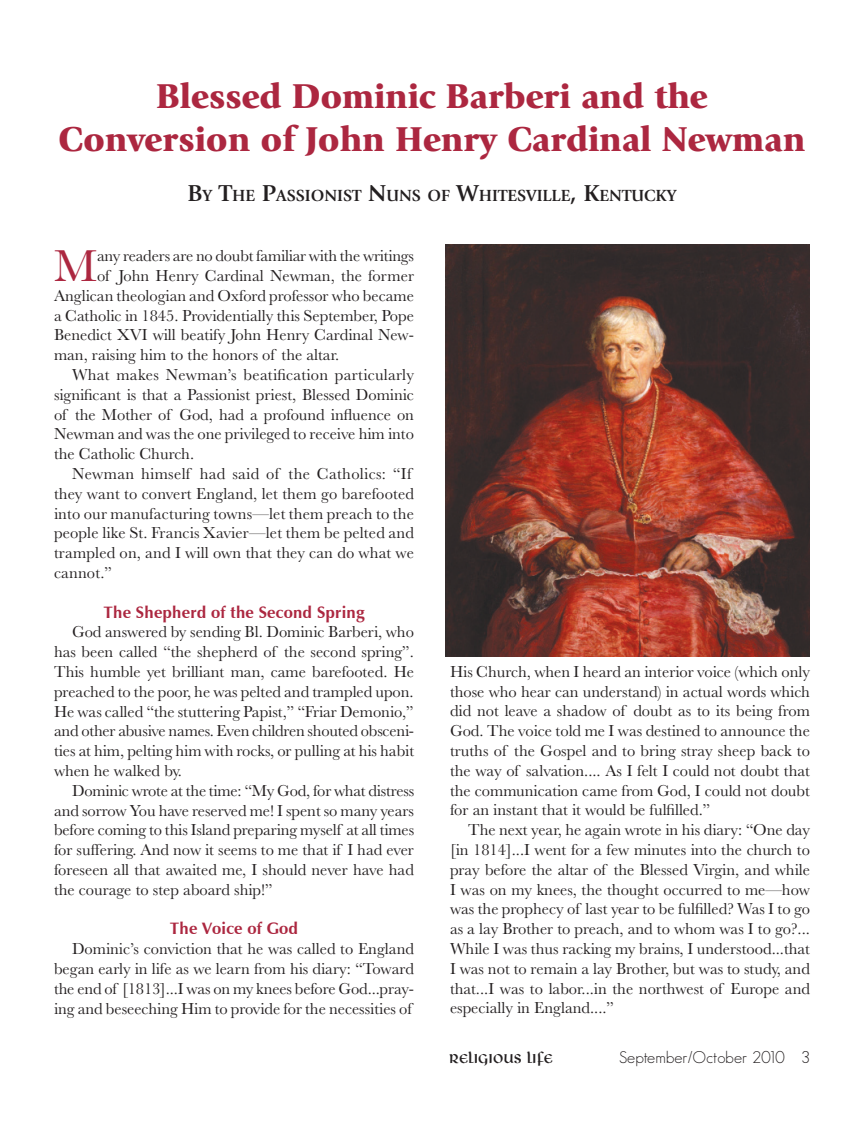
<style>
.page{position:relative;width:864px;height:1134px;background:#fff}
.page>*{position:absolute;margin:0;border:0;box-sizing:border-box;transform-origin:0 0}
.P_body{font:46.35px "Baskerville";color:#ac2740}
.P_headline{font:900 36px/43.2px "Giovanni";letter-spacing:-.005em;color:#ac2740;text-align:center}
.t1{font:18px "Libra BT";color:#231f20}
.P_author{font:700 16.8px "Giovanni";color:#231f20}
.P_body-2{font:16.5px/19.8px "Baskerville";color:#231f20;text-align:justify}
.P_Subhead{font:700 16.5px "Zapf Humanist 601 BT";letter-spacing:.01em;color:#ac2740}
.t2{font:16.5px "Sans Serif FLF";color:#231f20}
.s1{font-size:24px}
</style>
<div class="page">
<img style="left:446px;top:245px;width:364px;height:412px">
<p class="P_headline" style="left:59px;top:74px;width:748px">Blessed Dominic Barberi and the<br>Conversion of John Henry Cardinal Newman</p>
<p class="P_author" style="left:187px;top:186px;width:491px"><span class="s1">B</span>Y <span class="s1">T</span>HE <span class="s1">P</span>ASSIONIST <span class="s1">N</span>UNS OF <span class="s1">W</span>HITESVILLE<span class="s1">, K</span>ENTUCKY</p>
<p class="P_body" style="left:54px;top:239px;width:45px">M</p>
<p class="P_body-2" style="left:97px;top:246px;width:318px">any readers are no doubt familiar with the writings</p>
<p class="P_body-2" style="left:97px;top:266px;width:319px">of John Henry Cardinal Newman, the former</p>
<p class="P_body-2" style="left:54px;top:286px;width:361px">Anglican theologian and Oxford professor who became</p>
<p class="P_body-2" style="left:54px;top:305px;width:362px">a Catholic in 1845. Providentially this September, Pope</p>
<p class="P_body-2" style="left:54px;top:325px;width:362px">Benedict XVI will beatify John Henry Cardinal New-</p>
<p class="P_body-2" style="left:54px;top:345px;width:287px">man, raising him to the honors of the altar.</p>
<p class="P_body-2" style="left:54px;top:365px;width:362px;text-indent:18px">What makes Newman’s beatification particularly significant is that a Passionist priest, Blessed Dominic of the Mother of God, had a profound influence on Newman and was the one privileged to receive him into the Catholic Church.</p>
<p class="P_body-2" style="left:54px;top:464px;width:362px;text-align:left;text-indent:18px">Newman himself had said of the Catholics: “If they want to convert England, let them go barefooted into our manufacturing towns—let them preach to the people like St. Francis Xavier—let them be pelted and trampled on, and I will own that they can do what we cannot.”</p>
<p class="P_Subhead" style="left:104px;top:602px;width:262px">The Shepherd of the Second Spring</p>
<p class="P_body-2" style="left:54px;top:622px;width:362px;text-indent:18px">God answered by sending Bl. Dominic Barberi, who has been called “the shepherd of the second spring”.<br>This humble yet brilliant man, came barefooted. He preached to the poor, he was pelted and trampled upon.<br>He was called “the stuttering Papist,” “Friar Demonio,” and other abusive names. Even children shouted obsceni&shy;ties at him, pelting him with rocks, or pulling at his habit when he walked by.</p>
<p class="P_body-2" style="left:54px;top:781px;width:362px;text-indent:18px">Dominic wrote at the time: “My God, for what distress and sorrow You have reserved me! I spent so many years before coming to this Island preparing myself at all times for suffering. And now it seems to me that if I had ever foreseen all that awaited me, I should never have had the courage to step aboard ship!”</p>
<p class="P_Subhead" style="left:170px;top:919px;width:130px">The Voice of God</p>
<p class="P_body-2" style="left:54px;top:939px;width:362px;text-indent:18px">Dominic’s conviction that he was called to England began early in life as we learn from his diary: “Toward the end of [1813]...I was on my knees before God...pray&shy;ing and beseeching Him to provide for the necessities of</p>
<p class="P_body-2" style="left:450px;top:662px;width:362px">His Church, when I heard an interior voice (which only those who hear can understand) in actual words which did not leave a shadow of doubt as to its being from God. The voice told me I was destined to announce the truths of the Gospel and to bring stray sheep back to the way of salvation.... As I felt I could not doubt that the communication came from God, I could not doubt for an instant that it would be fulfilled.”</p>
<p class="P_body-2" style="left:450px;top:820px;width:362px;text-indent:18px">The next year, he again wrote in his diary: “One day [in 1814]...I went for a few minutes into the church to pray before the altar of the Blessed Virgin, and while I was on my knees, the thought occurred to me—how was the prophecy of last year to be fulfilled? Was I to go as a lay Brother to preach, and to whom was I to go?...<br>While I was thus racking my brains, I understood...that I was not to remain a lay Brother, but was to study, and that...I was to labor...in the northwest of Europe and especially in England....”</p>
<p class="t1" style="left:449px;top:1049px;width:106px">Religious Life</p>
<p class="t2" style="left:619px;top:1048px;width:192px">September/October 2010 3</p>
</div>
